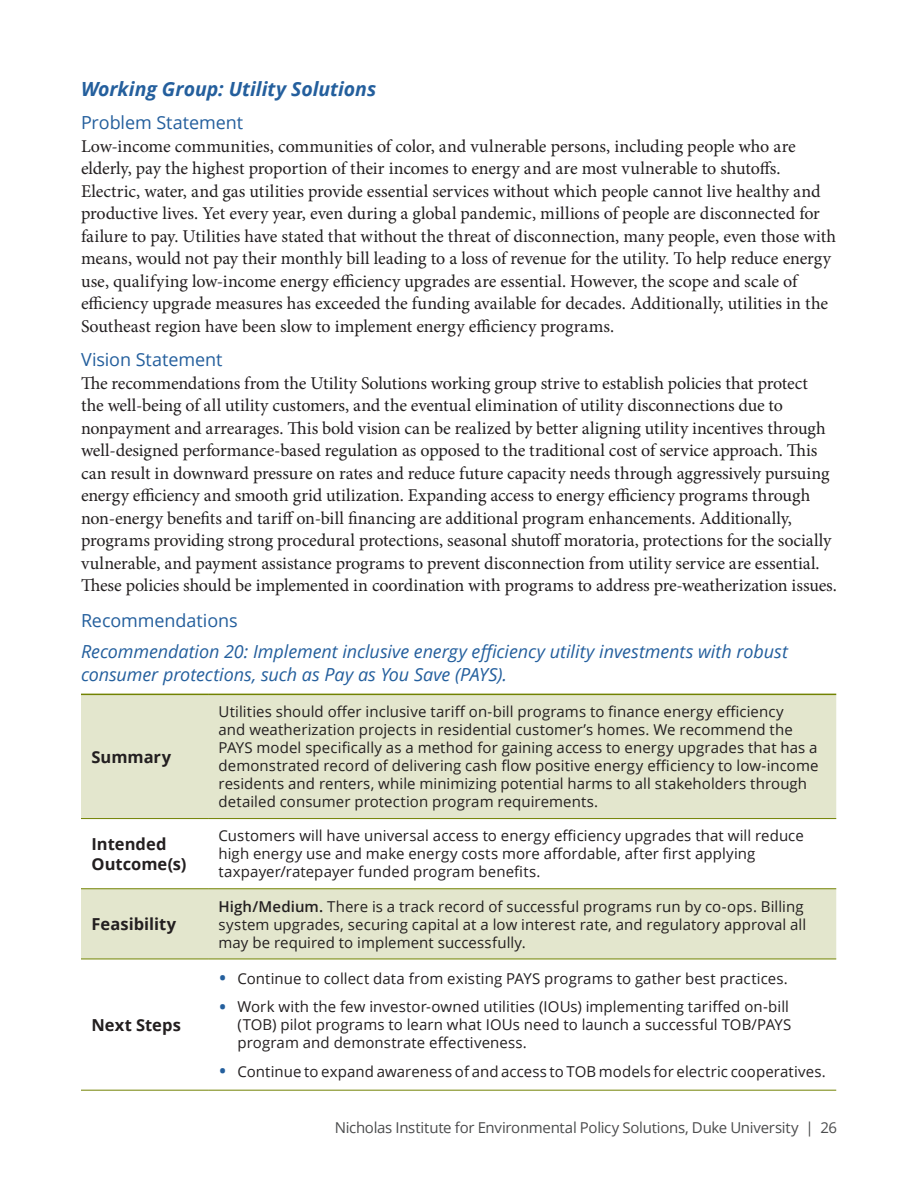
<style>
.page{position:relative;width:918px;height:1188px;background:#fff}
.page>*{position:absolute;margin:0;border:0;box-sizing:border-box;transform-origin:0 0}
.t1{font:italic 700 19.5px "Open Sans";letter-spacing:-.005em;color:#245f9d}
.t2{font:18px/22.5px "Minion Pro";letter-spacing:-.005em;color:#231f20}
.t3{font:italic 18px/22.5px "Open Sans";letter-spacing:-.005em;color:#245f9d}
.t4{font:18px "Open Sans";letter-spacing:-.005em;color:#245f9d}
.t5{font:700 16.5px/19.5px "Open Sans";color:#231f20}
.t6{font:15px/18px "Open Sans";letter-spacing:.005em;color:#231f20}
.t7{font:15px "Open Sans";letter-spacing:-.02em;color:#4b4c4d}
.s1{font-weight:600}
.s2{font-size:22.5px;color:#245f9d}
</style>
<div class="page">
<svg style="left:81px;top:695px;width:755px;height:264px;fill:#e3e6cd"></svg>
<hr style="left:81px;top:694px;width:127px;height:1px;background:#728302">
<hr style="left:208px;top:694px;width:628px;height:1px;background:#728302">
<hr style="left:81px;top:818px;width:127px;height:1px;background:#728302">
<hr style="left:208px;top:818px;width:628px;height:1px;background:#728302">
<hr style="left:81px;top:888px;width:127px;height:1px;background:#728302">
<hr style="left:208px;top:888px;width:628px;height:1px;background:#728302">
<hr style="left:81px;top:959px;width:127px;height:1px;background:#728302">
<hr style="left:208px;top:959px;width:628px;height:1px;background:#728302">
<hr style="left:81px;top:1090px;width:127px;height:1px;background:#728302">
<hr style="left:208px;top:1090px;width:628px;height:1px;background:#728302">
<p class="t1" style="left:81px;top:75px;width:297px">Working Group: Utility Solutions</p>
<p class="t4" style="left:81px;top:110px;width:164px">Problem Statement</p>
<p class="t2" style="left:81px;top:135px;width:757px">Low-income communities, communities of color, and vulnerable persons, including people who are elderly, pay the highest proportion of their incomes to energy and are most vulnerable to shutoffs.<br>Electric, water, and gas utilities provide essential services without which people cannot live healthy and productive lives. Yet every year, even during a global pandemic, millions of people are disconnected for failure to pay. Utilities have stated that without the threat of disconnection, many people, even those with means, would not pay their monthly bill leading to a loss of revenue for the utility. To help reduce energy use, qualifying low-income energy efficiency upgrades are essential. However, the scope and scale of efficiency upgrade measures has exceeded the funding available for decades. Additionally, utilities in the Southeast region have been slow to implement energy efficiency programs.</p>
<p class="t4" style="left:81px;top:347px;width:143px">Vision Statement</p>
<p class="t2" style="left:81px;top:372px;width:758px">The recommendations from the Utility Solutions working group strive to establish policies that protect<br>the well-being of all utility customers, and the eventual elimination of utility disconnections due to nonpayment and arrearages. This bold vision can be realized by better aligning utility incentives through well-designed performance-based regulation as opposed to the traditional cost of service approach. This can result in downward pressure on rates and reduce future capacity needs through aggressively pursuing energy efficiency and smooth grid utilization. Expanding access to energy efficiency programs through non-energy benefits and tariff on-bill financing are additional program enhancements. Additionally, programs providing strong procedural protections, seasonal shutoff moratoria, protections for the socially vulnerable, and payment assistance programs to prevent disconnection from utility service are essential.<br>These policies should be implemented in coordination with programs to address pre-weatherization issues.</p>
<p class="t4" style="left:81px;top:609px;width:158px">Recommendations</p>
<p class="t3" style="left:81px;top:640px;width:709px">Recommendation 20: Implement inclusive energy efficiency utility investments with robust consumer protections, such as Pay as You Save (PAYS).</p>
<p class="t5" style="left:92px;top:747px;width:81px">Summary</p>
<p class="t6" style="left:219px;top:702px;width:601px">Utilities should offer inclusive tariff on-bill programs to finance energy efficiency<br>and weatherization projects in residential customer’s homes. We recommend the PAYS model specifically as a method for gaining access to energy upgrades that has a demonstrated record of delivering cash flow positive energy efficiency to low-income residents and renters, while minimizing potential harms to all stakeholders through detailed consumer protection program requirements.</p>
<p class="t5" style="left:92px;top:834px;width:96px">Intended<br>Outcome(s)</p>
<p class="t6" style="left:219px;top:827px;width:587px">Customers will have universal access to energy efficiency upgrades that will reduce high energy use and make energy costs more affordable, after first applying taxpayer/ratepayer funded program benefits.</p>
<p class="t5" style="left:92px;top:914px;width:86px">Feasibility</p>
<p class="t6" style="left:219px;top:897px;width:589px"><span class="s1">High/Medium.</span> There is a track record of successful programs run by co-ops. Billing system upgrades, securing capital at a low interest rate, and regulatory approval all may be required to implement successfully.</p>
<p class="t5" style="left:92px;top:1015px;width:91px">Next Steps</p>
<p class="t6" style="left:219px;top:969px;width:571px"><span class="s2">•</span> Continue to collect data from existing PAYS programs to gather best practices.</p>
<p class="t6" style="left:237px;top:997px;width:556px;text-indent:-19px"><span class="s2">•</span> Work with the few investor-owned utilities (IOUs) implementing tariffed on-bill (TOB) pilot programs to learn what IOUs need to launch a successful TOB/PAYS program and demonstrate effectiveness.</p>
<p class="t6" style="left:219px;top:1062px;width:609px"><span class="s2">•</span> Continue to expand awareness of and access to TOB models for electric cooperatives.</p>
<p class="t7" style="left:335px;top:1118px;width:504px">Nicholas Institute for Environmental Policy Solutions, Duke University | 26</p>
</div>
